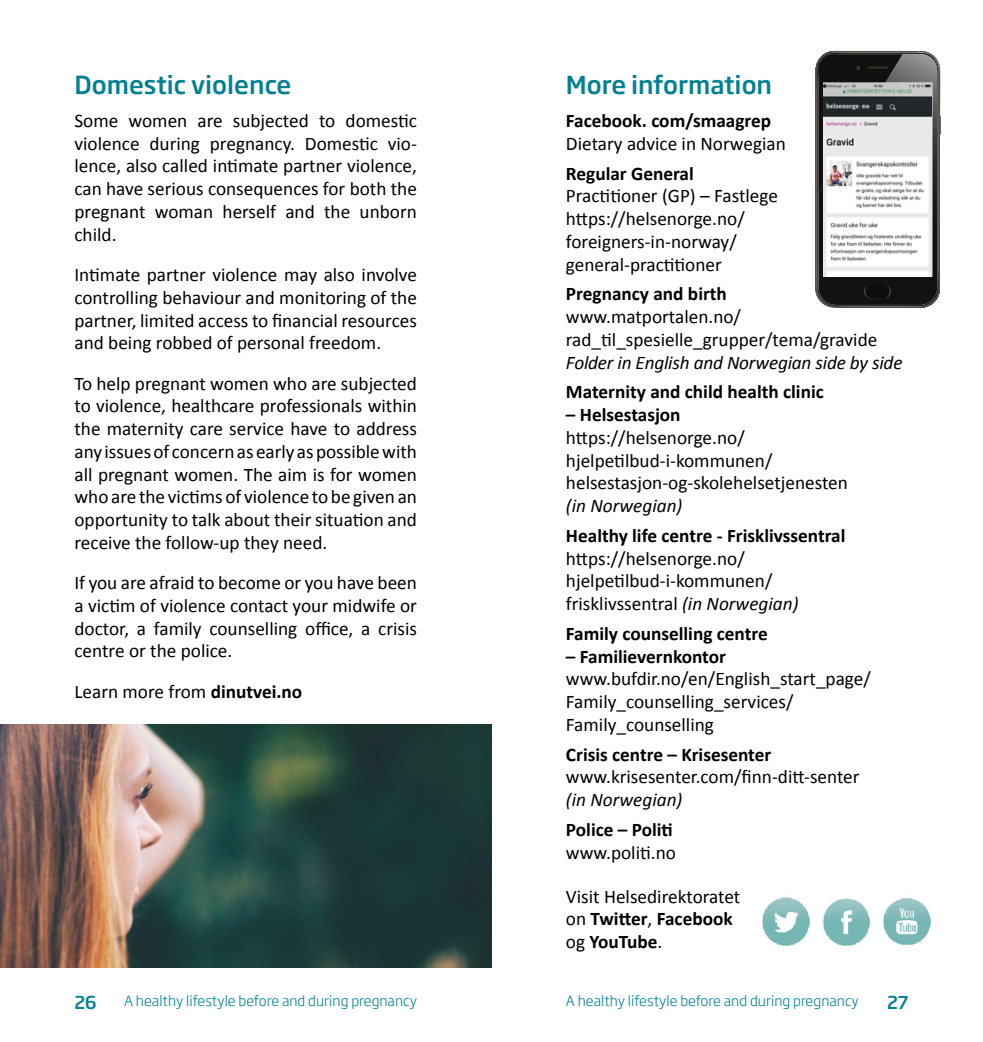
<style>
.page{position:relative;width:983px;height:1042px;background:#fff}
.page>*{position:absolute;margin:0;border:0;box-sizing:border-box;transform-origin:0 0}
.t1{font:500 24.5px "Soho Gothic Std";color:#008193}
.t2{font:19.25px/22.8px "Calibri";color:#000}
.t3{font:700 19.25px "Calibri";color:#000}
.t4{font:italic 19.25px "Calibri";letter-spacing:-.01em;color:#000}
.t5{font:500 17.5px "Soho Gothic Std";color:#008193}
.t6{font:300 14px "Soho Gothic Std";color:#008193}
.s1{font-weight:700}
.s2{font-style:italic}
</style>
<div class="page">
<img style="left:0;top:724px;width:491px;height:243px">
<img style="left:762px;top:897px;width:48px;height:49px">
<svg style="left:822px;top:898px;width:48px;height:48px"></svg>
<svg style="left:883px;top:898px;width:48px;height:47px"></svg>
<svg style="left:815px;top:51px;width:125px;height:257px;background:#3c3938"></svg>
<img style="left:823px;top:83px;width:108px;height:194px">
<p class="t1" style="left:74px;top:69px;width:218px">Domestic violence</p>
<p class="t2" style="left:74px;top:109px;width:344px;text-align:justify">Some women are subjected to domestic violence during pregnancy. Domestic vio&shy;lence, also called intimate partner violence, can have serious consequences for both the pregnant woman herself and the unborn child.</p>
<p class="t2" style="left:74px;top:263px;width:344px;text-align:justify">Intimate partner violence may also involve controlling behaviour and monitoring of the partner, limited access to financial resources and being robbed of personal freedom.</p>
<p class="t2" style="left:74px;top:372px;width:344px;text-align:justify">To help pregnant women who are subjected to violence, healthcare professionals within the maternity care service have to address any issues of concern as early as possible with all pregnant women. The aim is for women who are the victims of violence to be given an opportunity to talk about their situation and receive the follow-up they need.</p>
<p class="t2" style="left:74px;top:571px;width:344px;text-align:justify">If you are afraid to become or you have been a victim of violence contact your midwife or doctor, a family counselling office, a crisis centre or the police.</p>
<p class="t2" style="left:74px;top:680px;width:229px">Learn more from <span class="s1">dinutvei.no</span></p>
<p class="t1" style="left:566px;top:69px;width:208px">More information</p>
<p class="t3" style="left:566px;top:108px;width:207px">Facebook. com/smaagrep</p>
<p class="t2" style="left:566px;top:132px;width:221px">Dietary advice in Norwegian</p>
<p class="t3" style="left:566px;top:161px;width:129px">Regular General</p>
<p class="t2" style="left:566px;top:185px;width:213px">Practitioner (GP) – Fastlege https://helsenorge.no/ foreigners-in-norway/ general-practitioner</p>
<p class="t3" style="left:566px;top:282px;width:162px">Pregnancy and birth</p>
<p class="t2" style="left:566px;top:305px;width:313px">www.matportalen.no/ rad_til_spesielle_grupper/tema/gravide</p>
<p class="t4" style="left:566px;top:349px;width:338px">Folder in English and Norwegian side by side</p>
<p class="t3" style="left:566px;top:380px;width:259px">Maternity and child health clinic</p>
<p class="t3" style="left:566px;top:402px;width:116px">– Helsestasjon</p>
<p class="t2" style="left:566px;top:426px;width:283px">https://helsenorge.no/ hjelpetilbud-i-kommunen/ helsestasjon-og-skolehelsetjenesten</p>
<p class="t4" style="left:566px;top:493px;width:118px">(in Norwegian)</p>
<p class="t3" style="left:566px;top:523px;width:281px">Healthy life centre - Frisklivssentral</p>
<p class="t2" style="left:566px;top:547px;width:234px">https://helsenorge.no/ hjelpetilbud-i-kommunen/ frisklivssentral <span class="s2">(in Norwegian)</span></p>
<p class="t3" style="left:566px;top:621px;width:203px">Family counselling centre</p>
<p class="t3" style="left:566px;top:644px;width:161px">– Familievernkontor</p>
<p class="t2" style="left:566px;top:668px;width:306px">www.bufdir.no/en/English_start_page/<br>Family_counselling_services/<br>Family_counselling</p>
<p class="t3" style="left:566px;top:742px;width:207px">Crisis centre – Krisesenter</p>
<p class="t2" style="left:566px;top:766px;width:295px">www.krisesenter.com/finn-ditt-senter</p>
<p class="t4" style="left:566px;top:787px;width:118px">(in Norwegian)</p>
<p class="t3" style="left:566px;top:817px;width:108px">Police – Politi</p>
<p class="t2" style="left:566px;top:841px;width:111px">www.politi.no</p>
<p class="t2" style="left:566px;top:885px;width:176px">Visit Helsedirektoratet on <span class="s1">Twitter</span>, <span class="s1">Facebook </span>og <span class="s1">YouTube</span>.</p>
<p class="t5" style="left:74px;top:991px;width:24px">26</p>
<p class="t6" style="left:124px;top:992px;width:294px">A healthy lifestyle before and during pregnancy</p>
<p class="t6" style="left:566px;top:992px;width:294px">A healthy lifestyle before and during pregnancy</p>
<p class="t5" style="left:886px;top:991px;width:23px">27</p>
</div>
